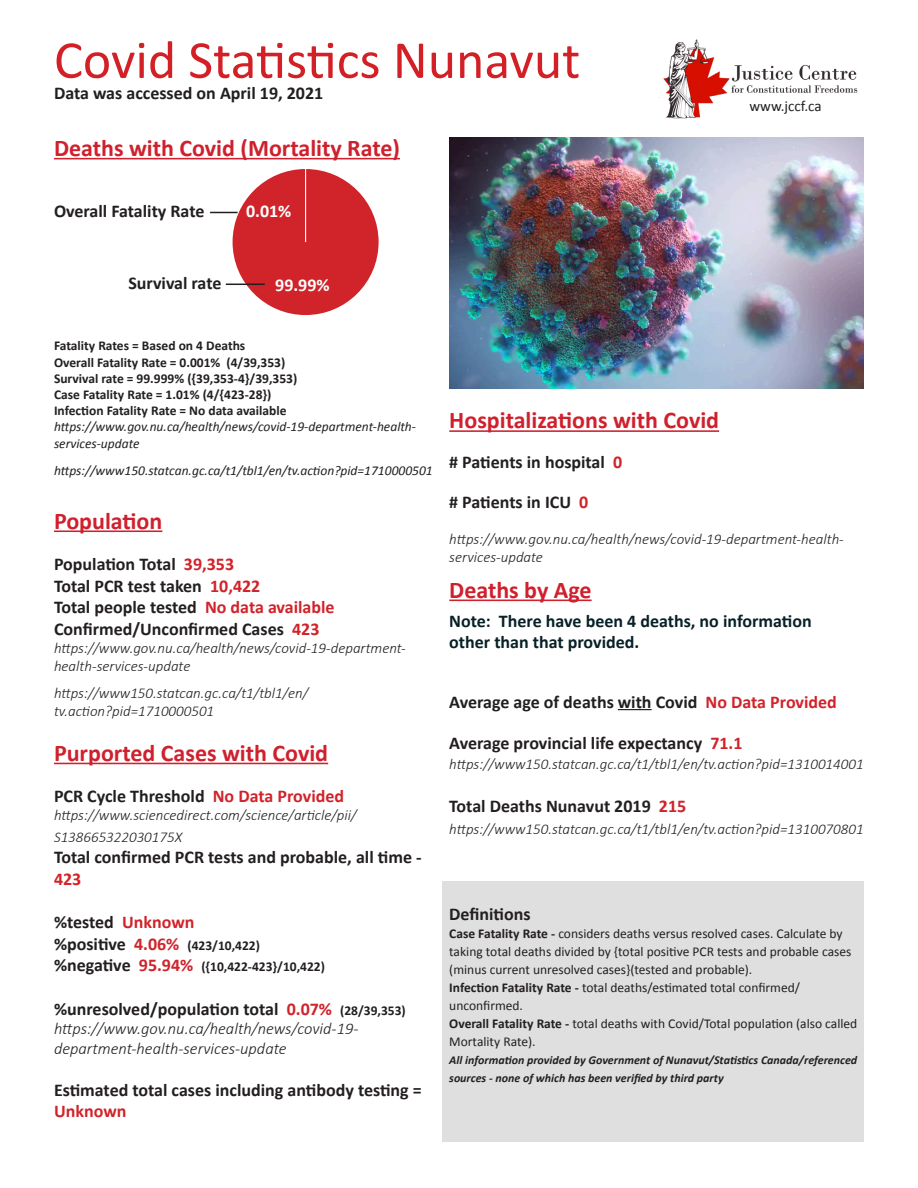
<style>
.page{position:relative;width:918px;height:1188px;background:#fff}
.page>*{position:absolute;margin:0;border:0;box-sizing:border-box;transform-origin:0 0}
.Paragraph_Style_1{font:54px "Calibri";color:#d32026}
.Paragraph_Style_2{font:700 24px "Calibri";color:#d0202d}
.Paragraph_Style_3{font:700 24px "Calibri";color:#d0202d}
.Paragraph_Style_3-2{font:700 18px/21.6px "Calibri";color:#231f20}
.Paragraph_Style_3-3{font:700 18px/21.6px "Calibri";color:#072127}
.Paragraph_Style_6{font:700 18px "Calibri";color:#231f20}
.Paragraph_Style_3-4{font:700 18px "Calibri";color:#fff}
.Paragraph_Style_4{font:italic 300 16.5px/19.8px "Calibri";color:#231f20}
.Paragraph_Style_5{font:italic 300 15px/18px "Calibri";color:#231f20}
.Paragraph_Style_3-5{font:italic 300 15px/21.6px "Calibri";color:#231f20}
.Paragraph_Style_6-2{font:italic 300 15px/18px "Calibri";color:#231f20}
.Paragraph_Style_4-2{font:15px "Calibri";color:#231f20}
.Paragraph_Style_5-2{font:13.5px/18px "Calibri";color:#231f20}
.Paragraph_Style_5-3{font:700 13.5px "Calibri";color:#231f20}
.Paragraph_Style_5-4{font:italic 13.5px/16.2px "Calibri";color:#231f20}
.Paragraph_Style_3-6{font:700 13.5px "Calibri";color:#231f20}
.Paragraph_Style_5-5{font:italic 700 12px/18px "Calibri";color:#231f20}
.s1{color:#d1232a}
.s2{font-size:18px}
.s3{font-size:18px;color:#d1232a}
.s4{font-size:13.5px}
.s5{font-weight:700}
</style>
<div class="page">
<div style="left:442px;top:881px;width:422px;height:261px;background:#dfdfe0"></div>
<hr style="left:449px;top:430px;width:270px;height:2px;background:#d0202d">
<hr style="left:449px;top:600px;width:143px;height:1px;background:#d0202d">
<hr style="left:618px;top:709px;width:34px;height:1px;background:#231f20">
<hr style="left:54px;top:158px;width:346px;height:1px;background:#d0202d">
<hr style="left:54px;top:530px;width:108px;height:2px;background:#d0202d">
<hr style="left:54px;top:763px;width:274px;height:1px;background:#d0202d">
<img style="left:659px;top:39px;width:199px;height:80px">
<div style="left:233px;top:169px;width:146px;height:146px;background:#d1232a;border-radius:50%"></div>
<hr style="left:305px;top:169px;width:1px;height:73px;background:#fff">
<hr style="left:226px;top:284px;width:39px;height:1px;background:#231f20">
<svg style="left:210px;top:212px;width:28px;height:1px"></svg>
<img style="left:449px;top:138px;width:415px;height:251px">
<p class="Paragraph_Style_1" style="left:54px;top:26px;width:528px">Covid Statistics Nunavut</p>
<p class="Paragraph_Style_3-2" style="left:54px;top:82px;width:271px">Data was accessed on April 19, 2021</p>
<p class="Paragraph_Style_2" style="left:54px;top:131px;width:347px">Deaths with Covid (Mortality Rate)</p>
<p class="Paragraph_Style_3-2" style="left:54px;top:200px;width:152px">Overall Fatality Rate</p>
<p class="Paragraph_Style_3-2" style="left:128px;top:272px;width:95px">Survival rate</p>
<p class="Paragraph_Style_3-4" style="left:246px;top:199px;width:47px">0.01%</p>
<p class="Paragraph_Style_3-4" style="left:275px;top:272px;width:56px">99.99%</p>
<p class="Paragraph_Style_4-2" style="left:750px;top:96px;width:74px">www.jccf.ca</p>
<p class="Paragraph_Style_5-3" style="left:54px;top:336px;width:193px">Fatality Rates = Based on 4 Deaths</p>
<p class="Paragraph_Style_5-3" style="left:54px;top:353px;width:233px">Overall Fatality Rate = 0.001% (4/39,353)</p>
<p class="Paragraph_Style_5-3" style="left:54px;top:369px;width:245px">Survival rate = 99.999% ({39,353-4}/39,353)</p>
<p class="Paragraph_Style_5-3" style="left:54px;top:385px;width:219px">Case Fatality Rate = 1.01% (4/{423-28})</p>
<p class="Paragraph_Style_5-3" style="left:54px;top:401px;width:234px">Infection Fatality Rate = No data available</p>
<p class="Paragraph_Style_5-4" style="left:54px;top:418px;width:364px">https://www.gov.nu.ca/health/news/covid-19-department-health&shy;services-update</p>
<p class="Paragraph_Style_5-4" style="left:54px;top:461px;width:380px">https://www150.statcan.gc.ca/t1/tbl1/en/tv.action?pid=1710000501</p>
<p class="Paragraph_Style_2" style="left:54px;top:504px;width:110px">Population</p>
<p class="Paragraph_Style_3-2" style="left:54px;top:553px;width:182px">Population Total <span class="s1">39,353</span></p>
<p class="Paragraph_Style_3-2" style="left:54px;top:574px;width:208px">Total PCR test taken <span class="s1">10,422</span></p>
<p class="Paragraph_Style_3-2" style="left:54px;top:596px;width:282px">Total people tested <span class="s1">No data available</span></p>
<p class="Paragraph_Style_3-2" style="left:54px;top:617px;width:267px">Confirmed/Unconfirmed Cases <span class="s1">423</span></p>
<p class="Paragraph_Style_5" style="left:54px;top:639px;width:353px">https://www.gov.nu.ca/health/news/covid-19-department&shy;health-services-update</p>
<p class="Paragraph_Style_5" style="left:54px;top:684px;width:256px">https://www150.statcan.gc.ca/t1/tbl1/en/ tv.action?pid=1710000501</p>
<p class="Paragraph_Style_2" style="left:54px;top:736px;width:276px">Purported Cases with Covid</p>
<p class="Paragraph_Style_3-2" style="left:54px;top:785px;width:292px">PCR Cycle Threshold <span class="s1">No Data Provided</span></p>
<p class="Paragraph_Style_3-5" style="left:54px;top:804px;width:304px">https://www.sciencedirect.com/science/article/pii/<br>S138665322030175X</p>
<p class="Paragraph_Style_3-2" style="left:54px;top:846px;width:369px">Total confirmed PCR tests and probable, all time -<br><span class="s1">423</span></p>
<p class="Paragraph_Style_3-2" style="left:54px;top:911px;width:142px">%tested <span class="s1">Unknown</span></p>
<p class="Paragraph_Style_3-6" style="left:54px;top:936px;width:208px"><span class="s2">%positive</span> <span class="s3">4.06%</span> (423/10,422)</p>
<p class="Paragraph_Style_3-6" style="left:54px;top:957px;width:273px"><span class="s2">%negative</span> <span class="s3">95.94%</span> ({10,422-423}/10,422)</p>
<p class="Paragraph_Style_3-2" style="left:54px;top:997px;width:353px">%unresolved/population total <span class="s1">0.07%</span> <span class="s4">(28/39,353)</span></p>
<p class="Paragraph_Style_4" style="left:54px;top:1019px;width:306px">https://www.gov.nu.ca/health/news/covid-19- department-health-services-update</p>
<p class="Paragraph_Style_3-2" style="left:54px;top:1078px;width:369px">Estimated total cases including antibody testing =<br><span class="s1">Unknown</span></p>
<p class="Paragraph_Style_3" style="left:449px;top:403px;width:271px">Hospitalizations with Covid</p>
<p class="Paragraph_Style_6" style="left:449px;top:449px;width:174px"># Patients in hospital <span class="s1">0</span></p>
<p class="Paragraph_Style_6" style="left:449px;top:489px;width:141px"># Patients in ICU <span class="s1">0</span></p>
<p class="Paragraph_Style_6-2" style="left:449px;top:529px;width:396px">https://www.gov.nu.ca/health/news/covid-19-department-health&shy;services-update</p>
<p class="Paragraph_Style_2" style="left:449px;top:573px;width:144px">Deaths by Age</p>
<p class="Paragraph_Style_3-3" style="left:449px;top:609px;width:364px">Note: There have been 4 deaths, no information other than that provided.</p>
<p class="Paragraph_Style_3-2" style="left:449px;top:690px;width:389px">Average age of deaths with Covid <span class="s1">No Data Provided</span></p>
<p class="Paragraph_Style_3-2" style="left:449px;top:732px;width:295px">Average provincial life expectancy <span class="s1">71.1</span></p>
<p class="Paragraph_Style_5" style="left:449px;top:755px;width:416px">https://www150.statcan.gc.ca/t1/tbl1/en/tv.action?pid=1310014001</p>
<p class="Paragraph_Style_3-2" style="left:449px;top:795px;width:239px">Total Deaths Nunavut 2019 <span class="s1">215</span></p>
<p class="Paragraph_Style_3-5" style="left:449px;top:818px;width:416px">https://www150.statcan.gc.ca/t1/tbl1/en/tv.action?pid=1310070801</p>
<p class="Paragraph_Style_3-2" style="left:449px;top:903px;width:83px">Definitions</p>
<p class="Paragraph_Style_5-2" style="left:449px;top:924px;width:404px"><span class="s5">Case Fatality Rate -</span> considers deaths versus resolved cases. Calculate by taking total deaths divided by {total positive PCR tests and probable cases (minus current unresolved cases}(tested and probable).</p>
<p class="Paragraph_Style_5-2" style="left:449px;top:978px;width:352px"><span class="s5">Infection Fatality Rate -</span> total deaths/estimated total confirmed/ unconfirmed.</p>
<p class="Paragraph_Style_5-2" style="left:449px;top:1014px;width:410px"><span class="s5">Overall Fatality Rate -</span> total deaths with Covid/Total population (also called<br>Mortality Rate).</p>
<p class="Paragraph_Style_5-5" style="left:449px;top:1050px;width:410px">All information provided by Government of Nunavut/Statistics Canada/referenced sources - none of which has been verified by third party</p>
</div>
